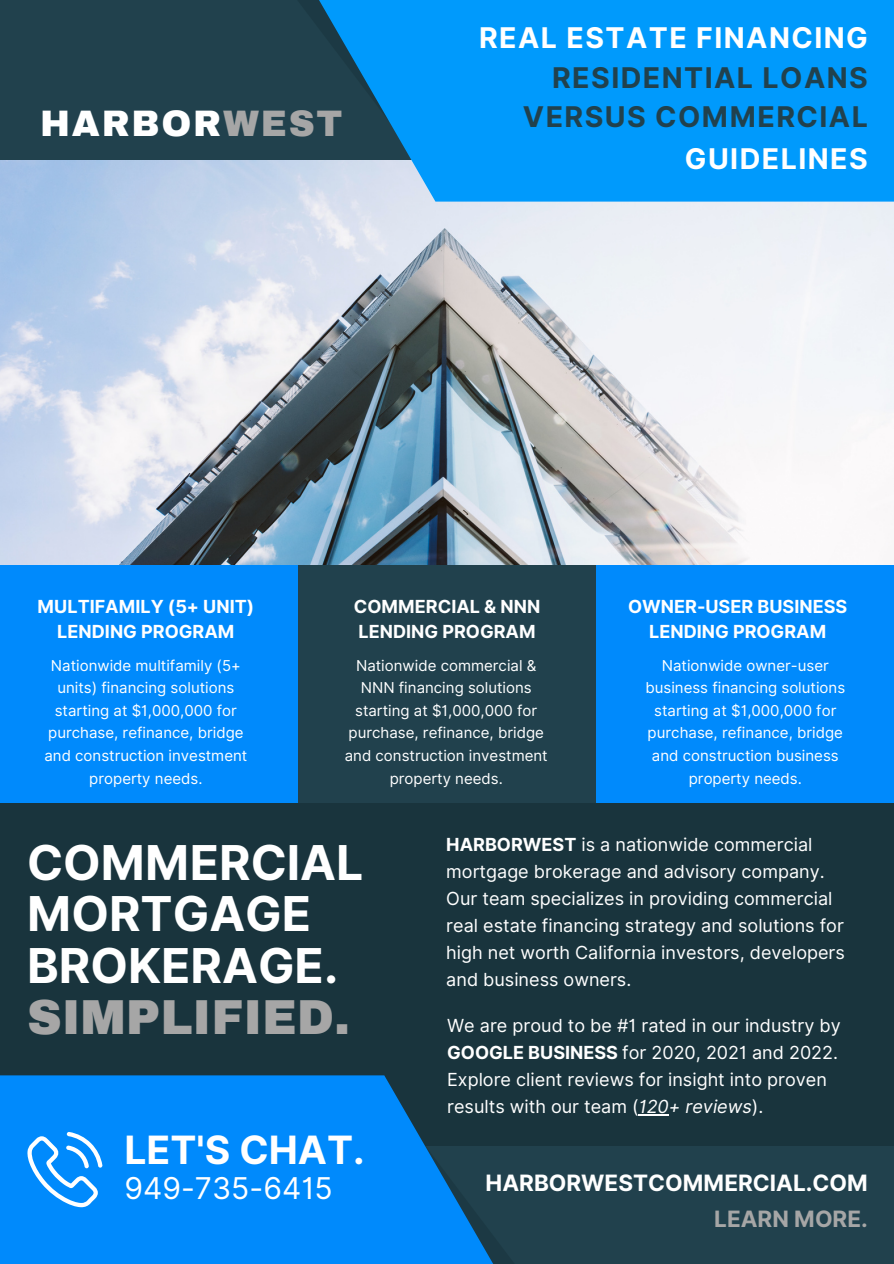
<style>
.page{position:relative;width:894px;height:1264px;background:#fff}
.page>*{position:absolute;margin:0;border:0;box-sizing:border-box;transform-origin:0 0}
.t1{font:700 48px/51.8px "Inter";color:#fff}
.t2{font:900 48px "Archivo";color:#a6a6a6}
.t3{font:700 39px "Inter";color:#fff}
.t4{font:900 36px "Archivo";letter-spacing:.05em;color:#fff}
.t5{font:30px "Inter";color:#fff}
.t6{font:700 28.5px/39.5px "Inter";letter-spacing:.05em;color:#21414d;text-align:right}
.t7{font:700 28.5px "Inter";letter-spacing:.05em;color:#fff}
.t8{font:700 22.5px "Inter";color:#fff}
.t9{font:700 22.5px "Inter";color:#a6a6a6}
.t10{font:18px/27px "Inter";color:#fff}
.t11{font:700 18px/24.8px "Inter";color:#fff;text-align:center}
.t12{font:15px/22.5px "Inter";color:#fff;text-align:center}
.s1{color:#a6a6a6}
.s2{font-weight:700}
.s3{font-style:italic}
</style>
<div class="page">
<div style="left:0;top:0;width:893px;height:1263px;background:#19343d"></div>
<img style="left:0;top:160px;width:893px;height:405px">
<div style="left:0;top:0;width:893px;height:160px;background:#21414d"></div>
<div style="left:0;top:1146px;width:893px;height:117px;background:#21414d"></div>
<div style="left:0;top:565px;width:298px;height:237px;background:#008afc"></div>
<div style="left:596px;top:565px;width:297px;height:237px;background:#008afc"></div>
<div style="left:298px;top:565px;width:297px;height:237px;background:#21414d"></div>
<svg style="left:113px;top:160px;width:333px;height:79px;background:#cdd9ec"></svg>
<svg style="left:138px;top:0;width:755px;height:202px;fill:#009afc"></svg>
<svg style="left:0;top:1075px;width:669px;height:188px;fill:#008afc"></svg>
<svg style="left:27px;top:1131px;width:75px;height:76px;background:#39a4fc"></svg>
<hr style="left:638px;top:1114px;width:30px;height:1px;background:#fff">
<h3 class="t4" style="left:40px;top:104px;width:304px">HARBOR<span class="s1">WEST</span></h3>
<h3 class="t7" style="left:479px;top:20px;width:390px">REAL ESTATE FINANCING</h3>
<h3 class="t6" style="left:522px;top:58px;width:346px">RESIDENTIAL LOANS<br>VERSUS COMMERCIAL</h3>
<h3 class="t7" style="left:684px;top:141px;width:184px">GUIDELINES</h3>
<p class="t11" style="left:38px;top:594px;width:218px">MULTIFAMILY (5+ UNIT)<br>LENDING PROGRAM</p>
<p class="t12" style="left:44px;top:654px;width:204px">Nationwide multifamily (5+ units) financing solutions starting at $1,000,000 for purchase, refinance, bridge and construction investment property needs.</p>
<p class="t11" style="left:354px;top:594px;width:188px;text-align:left">COMMERCIAL &amp; NNN<br>LENDING PROGRAM</p>
<p class="t11" style="left:628px;top:594px;width:221px">OWNER-USER BUSINESS<br>LENDING PROGRAM</p>
<p class="t12" style="left:345px;top:654px;width:204px">Nationwide commercial &amp;<br>NNN financing solutions starting at $1,000,000 for purchase, refinance, bridge and construction investment property needs.</p>
<p class="t12" style="left:645px;top:654px;width:201px">Nationwide owner-user business financing solutions starting at $1,000,000 for purchase, refinance, bridge and construction business property needs.</p>
<h1 class="t1" style="left:27px;top:836px;width:338px">COMMERCIAL<br>MORTGAGE<br>BROKERAGE.</h1>
<h1 class="t2" style="left:27px;top:991px;width:324px">SIMPLIFIED.</h1>
<h2 class="t3" style="left:124px;top:1126px;width:242px">LET'S CHAT.</h2>
<h3 class="t5" style="left:124px;top:1169px;width:210px">949-735-6415</h3>
<p class="t10" style="left:446px;top:830px;width:400px"><span class="s2">HARBORWEST</span> is a nationwide commercial mortgage brokerage and advisory company.<br>Our team specializes in providing commercial real estate financing strategy and solutions for high net worth California investors, developers and business owners.</p>
<p class="t10" style="left:447px;top:1012px;width:395px">We are proud to be #1 rated in our industry by <span class="s2">GOOGLE BUSINESS</span> for 2020, 2021 and 2022.<br>Explore client reviews for insight into proven results with our team (<span class="s3">120+ reviews</span>).</p>
<h3 class="t8" style="left:485px;top:1169px;width:383px">HARBORWESTCOMMERCIAL.COM</h3>
<h3 class="t9" style="left:714px;top:1205px;width:155px">LEARN MORE.</h3>
</div>
